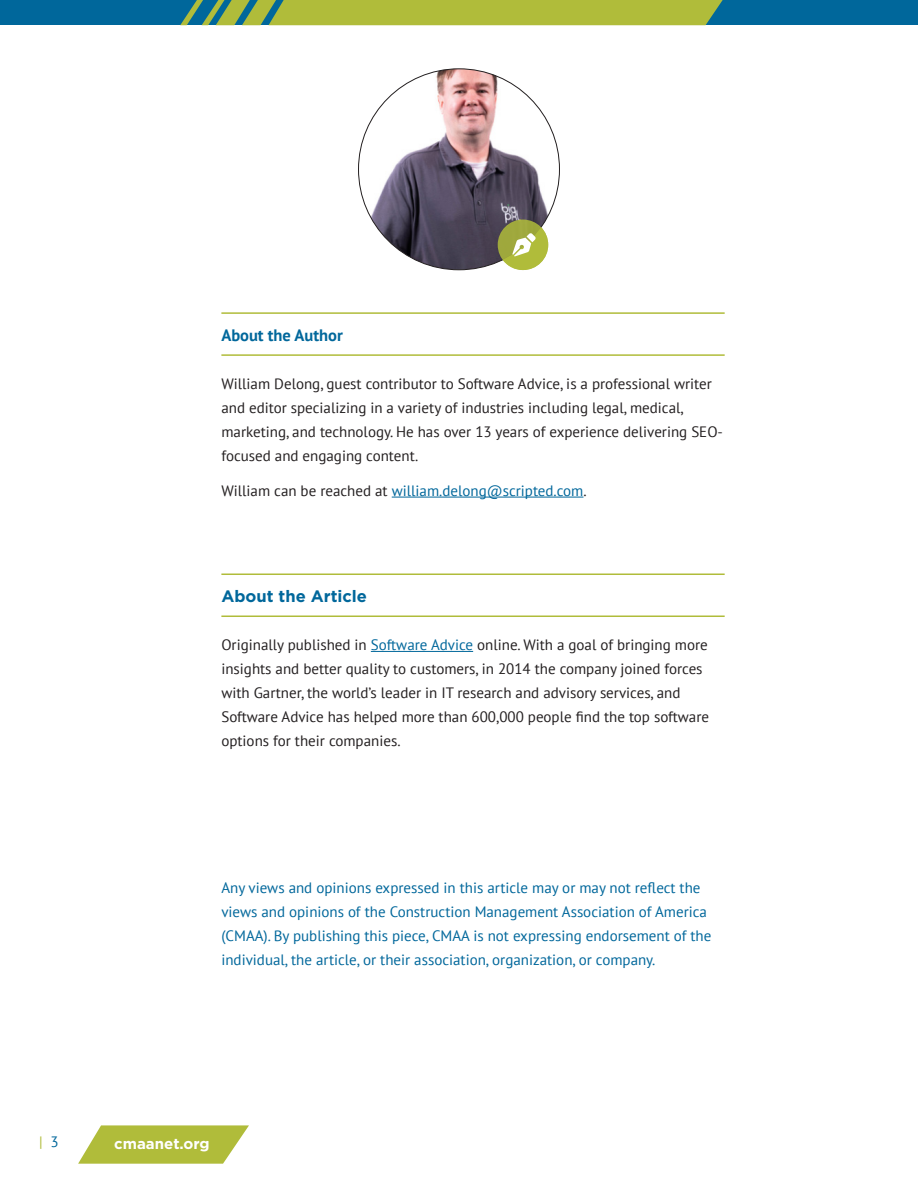
<style>
.page{position:relative;width:918px;height:1188px;background:#fff}
.page>*{position:absolute;margin:0;border:0;box-sizing:border-box;transform-origin:0 0}
.Heading_2{font:700 16.5px "Gotham";color:#00679b}
.Heading_2-2{font:700 16.5px "PT Sans";color:#00679b}
.BodyText{font:15px/24px "PT Sans";color:#231f20}
.Heading_4{font:15px/24px "PT Sans";color:#00679b}
.BodyText-2{font:15px "PT Sans";color:#00679b}
.t1{font:700 15px "Gotham";color:#fff}
.t2{font:15px "PT Sans";color:#b0bc3a}
.s1{color:#231f20}
.s2{color:#00679b}
</style>
<div class="page">
<svg style="left:78px;top:1125px;width:171px;height:39px;background:#bcc659"></svg>
<div style="left:0;top:0;width:918px;height:25px;background:#00679b"></div>
<svg style="left:180px;top:0;width:543px;height:25px;background:#9db343"></svg>
<hr style="left:221px;top:312px;width:504px;height:2px;background:#b0bc3a">
<hr style="left:221px;top:354px;width:504px;height:2px;background:#b0bc3a">
<hr style="left:392px;top:497px;width:191px;height:1px;background:#00679b">
<hr style="left:221px;top:574px;width:504px;height:1px;background:#b0bc3a">
<hr style="left:221px;top:616px;width:504px;height:1px;background:#b0bc3a">
<hr style="left:371px;top:651px;width:102px;height:1px;background:#00679b">
<img style="left:359px;top:69px;width:200px;height:201px;border-radius:100px">
<div style="left:498px;top:220px;width:50px;height:50px;background:#9fa83d;border-radius:50%"></div>
<svg style="left:503px;top:227px;width:45px;height:43px"></svg>
<p class="Heading_2-2" style="left:221px;top:324px;width:123px">About the Author</p>
<p class="BodyText" style="left:221px;top:372px;width:503px">William Delong, guest contributor to Software Advice, is a professional writer and editor specializing in a variety of industries including legal, medical, marketing, and technology. He has over 13 years of experience delivering SEO&shy;focused and engaging content.</p>
<p class="BodyText-2" style="left:221px;top:481px;width:367px"><span class="s1">William can be reached at</span> william.delong@scripted.com<span class="s1">.</span></p>
<p class="Heading_2" style="left:221px;top:585px;width:147px">About the Article</p>
<p class="BodyText" style="left:221px;top:633px;width:489px">Originally published in <span class="s2">Software Advice</span> online. With a goal of bringing more insights and better quality to customers, in 2014 the company joined forces with Gartner, the world’s leader in IT research and advisory services, and Software Advice has helped more than 600,000 people find the top software options for their companies.</p>
<p class="Heading_4" style="left:221px;top:875px;width:492px">Any views and opinions expressed in this article may or may not reflect the views and opinions of the Construction Management Association of America (CMAA). By publishing this piece, CMAA is not expressing endorsement of the individual, the article, or their association, organization, or company.</p>
<p class="t2" style="left:39px;top:1132px;width:21px">| <span class="s2">3</span></p>
<p class="t1" style="left:114px;top:1134px;width:97px">cmaanet.org</p>
</div>
